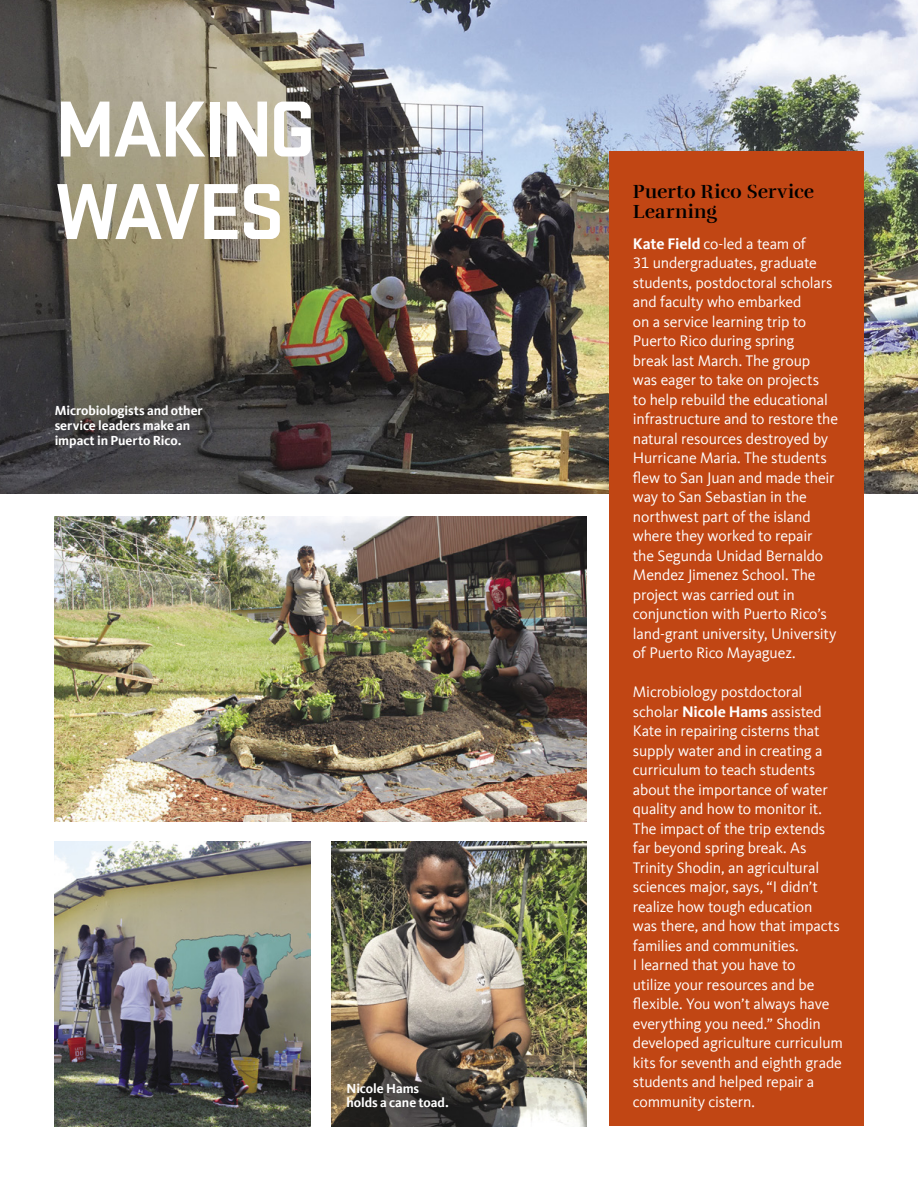
<style>
.page{position:relative;width:918px;height:1188px;background:#fff}
.page>*{position:absolute;margin:0;border:0;box-sizing:border-box;transform-origin:0 0}
.t1{font:700 82.5px/82.5px "Stratum 2";letter-spacing:-.05em;color:#fff}
.t2{font:19.5px/19.5px "Rufina Stencil Bold";letter-spacing:.005em;color:#000}
.t3{font:15.75px/19.5px "Kievit Offc";letter-spacing:-.01em;color:#fff}
.t4{font:700 13.5px/15px "Kievit Offc";letter-spacing:-.005em;color:#fff}
.s1{font-weight:700}
</style>
<div class="page">
<img style="left:0;top:0;width:918px;height:494px">
<div style="left:609px;top:152px;width:255px;height:974px;background:#c14614"></div>
<img style="left:55px;top:516px;width:531px;height:306px">
<img style="left:55px;top:842px;width:255px;height:284px">
<img style="left:332px;top:842px;width:254px;height:284px">
<h1 class="t1" style="left:55px;top:84px;width:263px">MAKING<br>WAVES</h1>
<p class="t4" style="left:55px;top:403px;width:150px">Microbiologists and other service leaders make an impact in Puerto Rico.</p>
<p class="t4" style="left:347px;top:1081px;width:104px">Nicole Hams holds a cane toad.</p>
<p class="t2" style="left:633px;top:182px;width:183px">Puerto Rico Service<br>Learning</p>
<p class="t3" style="left:633px;top:234px;width:207px"><span class="s1">Kate Field</span> co-led a team of<br>31 undergraduates, graduate students, postdoctoral scholars and faculty who embarked<br>on a service learning trip to<br>Puerto Rico during spring<br>break last March. The group was eager to take on projects<br>to help rebuild the educational infrastructure and to restore the natural resources destroyed by<br>Hurricane Maria. The students flew to San Juan and made their way to San Sebastian in the northwest part of the island where they worked to repair<br>the Segunda Unidad Bernaldo<br>Mendez Jimenez School. The project was carried out in conjunction with Puerto Rico’s land-grant university, University of Puerto Rico Mayaguez.</p>
<p class="t3" style="left:633px;top:683px;width:212px">Microbiology postdoctoral scholar <span class="s1">Nicole Hams</span> assisted<br>Kate in repairing cisterns that supply water and in creating a curriculum to teach students about the importance of water quality and how to monitor it.<br>The impact of the trip extends far beyond spring break. As<br>Trinity Shodin, an agricultural sciences major, says, “I didn’t realize how tough education<br>was there, and how that impacts families and communities.<br>I learned that you have to<br>utilize your resources and be flexible. You won’t always have everything you need.” Shodin developed agriculture curriculum kits for seventh and eighth grade students and helped repair a community cistern.</p>
</div>
